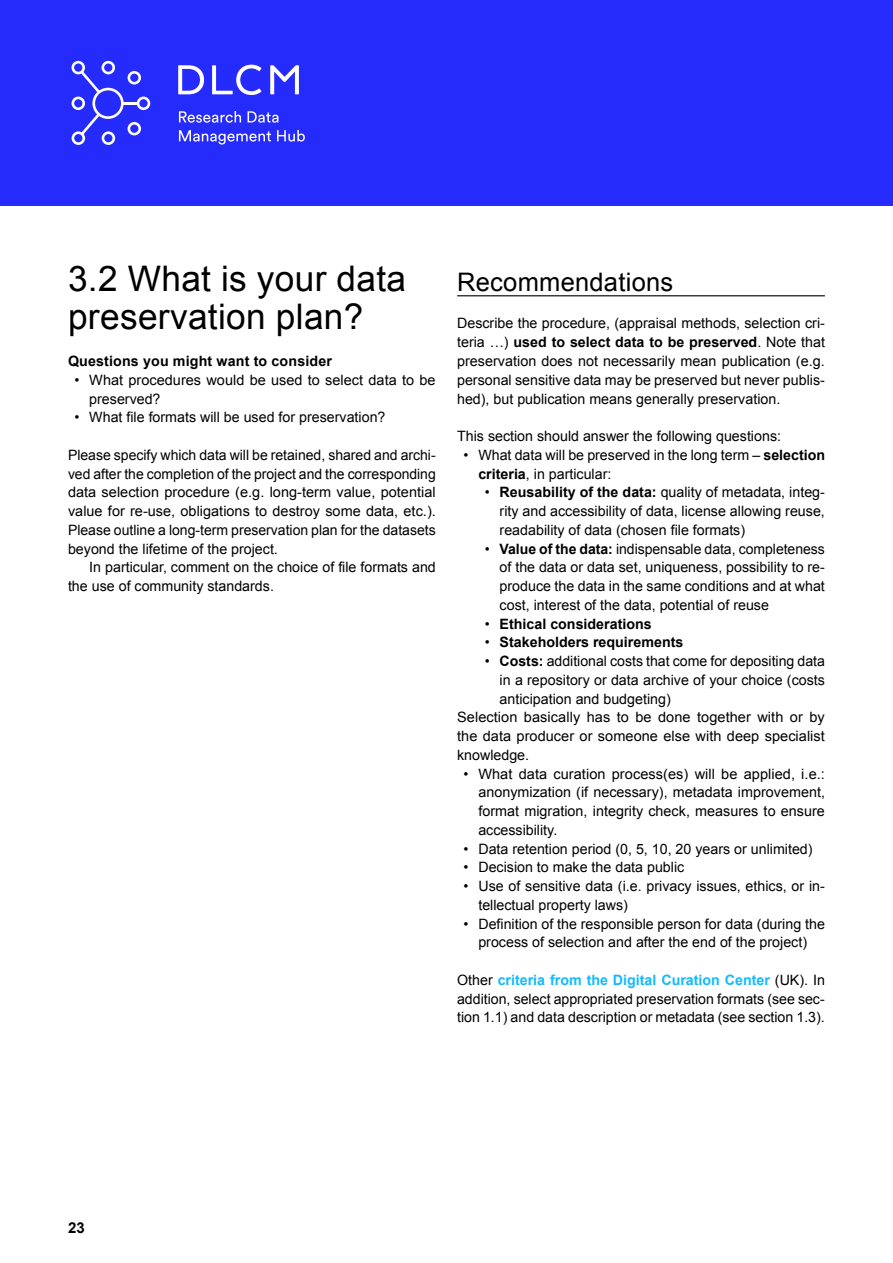
<style>
.page{position:relative;width:893px;height:1263px;background:#fff}
.page>*{position:absolute;margin:0;border:0;box-sizing:border-box;transform-origin:0 0}
.t1{font:35.25px/37.5px "Arial";letter-spacing:.01em;color:#000}
.t2{font:25.5px "Arial";letter-spacing:.01em;color:#000}
.t3{font:700 15px "Arial";color:#000}
.t4{font:14.25px/18.8px "Arial";color:#000;text-align:justify}
.t5{font:700 14.25px "Arial";color:#000}
.s1{font-weight:700}
.s2{font-weight:400}
.s3{font-weight:700;color:#14bafd}
</style>
<div class="page">
<div style="left:0;top:0;width:893px;height:206px;background:#252bfb"></div>
<svg style="left:71px;top:61px;width:79px;height:84px"></svg>
<svg style="left:179px;top:111px;width:62px;height:12px"></svg>
<svg style="left:248px;top:111px;width:31px;height:12px"></svg>
<svg style="left:179px;top:130px;width:92px;height:15px"></svg>
<svg style="left:277px;top:130px;width:28px;height:12px"></svg>
<svg style="left:178px;top:65px;width:26px;height:29px"></svg>
<svg style="left:212px;top:65px;width:49px;height:30px"></svg>
<svg style="left:270px;top:65px;width:29px;height:29px"></svg>
<hr style="left:457px;top:295px;width:368px;height:1px;background:#000">
<h1 class="t1" style="left:68px;top:260px;width:340px">3.2 What is your data preservation plan?</h1>
<p class="t5" style="left:68px;top:352px;width:265px">Questions you might want to consider</p>
<p class="t4" style="left:89px;top:370px;width:348px;text-indent:-15px">• What procedures would be used to select data to be preserved?</p>
<p class="t4" style="left:74px;top:408px;width:313px">• What file formats will be used for preservation?</p>
<p class="t4" style="left:68px;top:445px;width:369px">Please specify which data will be retained, shared and archi&shy;ved after the completion of the project and the corresponding data selection procedure (e.g. long-term value, potential value for re-use, obligations to destroy some data, etc.).<br>Please outline a long-term preservation plan for the datasets beyond the lifetime of the project.</p>
<p class="t4" style="left:68px;top:558px;width:369px;text-indent:21px">In particular, comment on the choice of file formats and the use of community standards.</p>
<h2 class="t2" style="left:457px;top:265px;width:218px">Recommendations</h2>
<p class="t4" style="left:457px;top:314px;width:369px">Describe the procedure, (appraisal methods, selection cri&shy;teria …) <span class="s1">used to select data to be preserved</span>. Note that preservation does not necessarily mean publication (e.g. personal sensitive data may be preserved but never publis&shy;hed), but publication means generally preservation.</p>
<p class="t4" style="left:457px;top:427px;width:325px">This section should answer the following questions:</p>
<p class="t4" style="left:478px;top:445px;width:348px;text-indent:-15px">• What data will be preserved in the long term – <span class="s1">selection criteria</span>, in particular:</p>
<p class="t4" style="left:500px;top:483px;width:327px;text-indent:-15px">• <span class="s1">Reusability of the data:</span> quality of metadata, integ&shy;rity and accessibility of data, license allowing reuse, readability of data (chosen file formats)</p>
<p class="t4" style="left:500px;top:539px;width:327px;text-indent:-15px">• <span class="s1">Value of the data:</span> indispensable data, completeness of the data or data set, uniqueness, possibility to re&shy;produce the data in the same conditions and at what cost, interest of the data, potential of reuse</p>
<p class="t5" style="left:485px;top:614px;width:168px"><span class="s2">•</span> Ethical considerations</p>
<p class="t5" style="left:485px;top:633px;width:200px"><span class="s2">•</span> Stakeholders requirements</p>
<p class="t4" style="left:485px;top:652px;width:342px">• <span class="s1">Costs:</span> additional costs that come for depositing data</p>
<p class="t4" style="left:500px;top:670px;width:327px">in a repository or data archive of your choice (costs</p>
<p class="t4" style="left:500px;top:689px;width:173px">anticipation and budgeting)</p>
<p class="t4" style="left:457px;top:708px;width:369px">Selection basically has to be done together with or by</p>
<p class="t4" style="left:457px;top:727px;width:369px">the data producer or someone else with deep specialist</p>
<p class="t4" style="left:457px;top:745px;width:74px">knowledge.</p>
<p class="t4" style="left:478px;top:764px;width:348px;text-indent:-15px">• What data curation process(es) will be applied, i.e.: anonymization (if necessary), metadata improvement, format migration, integrity check, measures to ensure accessibility.</p>
<p class="t4" style="left:463px;top:839px;width:351px">• Data retention period (0, 5, 10, 20 years or unlimited)</p>
<p class="t4" style="left:463px;top:858px;width:222px">• Decision to make the data public</p>
<p class="t4" style="left:478px;top:877px;width:348px;text-indent:-15px">• Use of sensitive data (i.e. privacy issues, ethics, or in&shy;tellectual property laws)</p>
<p class="t4" style="left:463px;top:914px;width:363px;text-align:center">• Definition of the responsible person for data (during the process of selection and after the end of the project)</p>
<p class="t4" style="left:457px;top:970px;width:369px">Other <span class="s3">criteria from the Digital Curation Center</span> (UK). In addition, select appropriated preservation formats (see sec&shy;tion 1.1) and data description or metadata (see section 1.3).</p>
<p class="t3" style="left:68px;top:1217px;width:18px">23</p>
</div>
